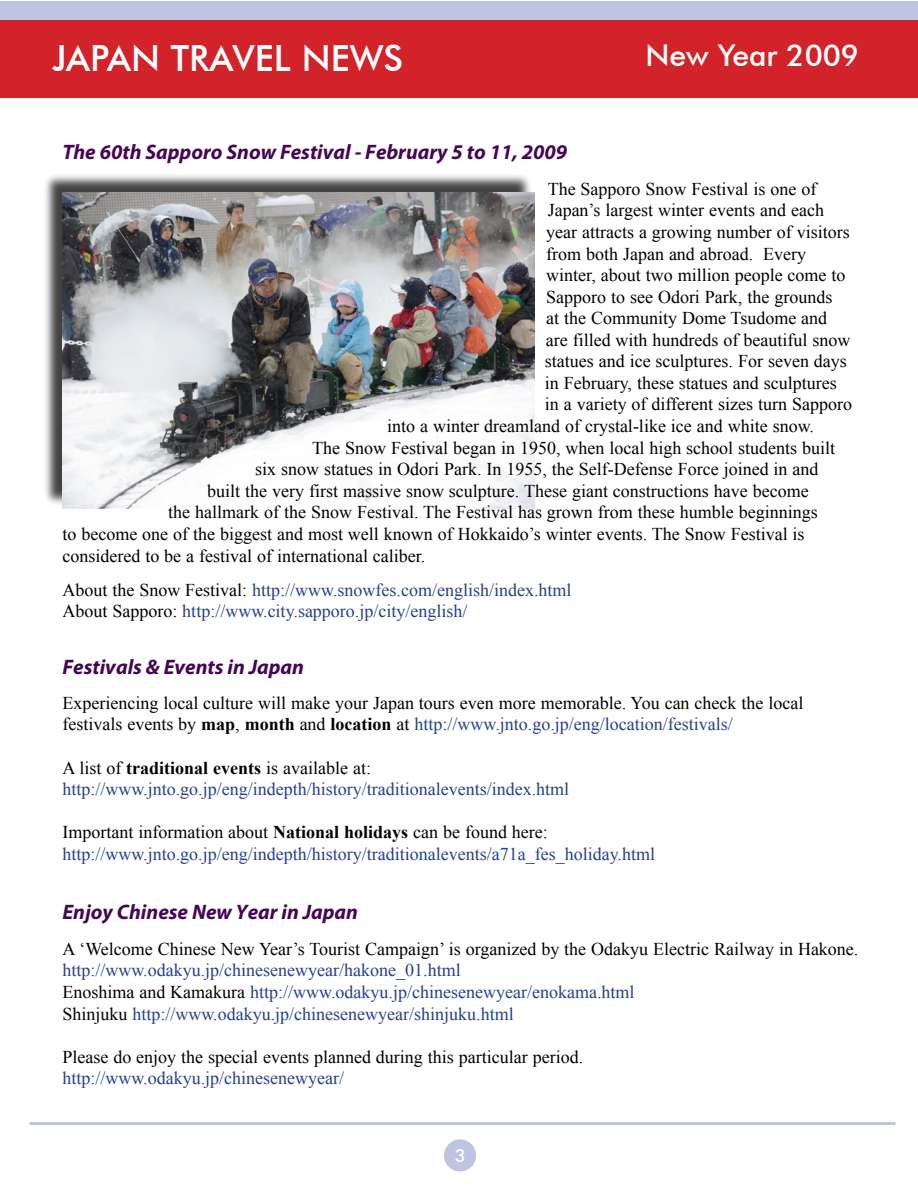
<style>
.page{position:relative;width:918px;height:1188px;background:#fff}
.page>*{position:absolute;margin:0;border:0;box-sizing:border-box;transform-origin:0 0}
.t1{font:500 36px "Futura BT";color:#fff}
.t2{font:500 30px "Futura BT";color:#fff}
.t3{font:italic 700 21px "Myriad Pro";color:#460654}
.t4{font:18px/21.6px "Times New Roman";color:#000}
.t5{font:18px/21.6px "Times New Roman";color:#24408f}
.t6{font:500 18px "Futura BT";color:#fff}
.s1{color:#000}
.s2{font-weight:700}
.s3{color:#24408f}
.s4{font-weight:700;color:#000}
</style>
<div class="page">
<div style="left:0;top:1px;width:918px;height:65px;background:#bfc4e3"></div>
<div style="left:0;top:20px;width:918px;height:77px;background:#d2232a"></div>
<hr style="left:30px;top:1122px;width:866px;height:3px;background:#bfc4e3">
<div style="left:444px;top:1139px;width:32px;height:33px;background:#bfc4e3;border-radius:50%"></div>
<div style="left:43px;top:173px;width:490px;height:335px;background:#000;opacity:.75"></div>
<img style="left:62px;top:192px;width:472px;height:316px">
<h1 class="t1" style="left:52px;top:36px;width:353px">JAPAN TRAVEL NEWS</h1>
<h2 class="t2" style="left:646px;top:37px;width:215px">New Year 2009</h2>
<p class="t3" style="left:62px;top:139px;width:506px">The 60th Sapporo Snow Festival - February 5 to 11, 2009</p>
<p class="t4" style="left:548px;top:178px;width:270px">The Sapporo Snow Festival is one of</p>
<p class="t4" style="left:548px;top:199px;width:278px">Japan’s largest winter events and each</p>
<p class="t4" style="left:546px;top:221px;width:305px">year attracts a growing number of visitors</p>
<p class="t4" style="left:546px;top:242px;width:262px">from both Japan and abroad. Every</p>
<p class="t4" style="left:546px;top:264px;width:301px">winter, about two million people come to</p>
<p class="t4" style="left:546px;top:286px;width:288px">Sapporo to see Odori Park, the grounds</p>
<p class="t4" style="left:546px;top:307px;width:283px">at the Community Dome Tsudome and</p>
<p class="t4" style="left:546px;top:329px;width:306px">are filled with hundreds of beautiful snow</p>
<p class="t4" style="left:545px;top:350px;width:304px">statues and ice sculptures. For seven days</p>
<p class="t4" style="left:545px;top:372px;width:294px">in February, these statues and sculptures</p>
<p class="t4" style="left:545px;top:393px;width:309px">in a variety of different sizes turn Sapporo</p>
<p class="t4" style="left:387px;top:415px;width:428px">into a winter dreamland of crystal-like ice and white snow.</p>
<p class="t4" style="left:312px;top:436px;width:524px">The Snow Festival began in 1950, when local high school students built</p>
<p class="t4" style="left:255px;top:458px;width:565px">six snow statues in Odori Park. In 1955, the Self-Defense Force joined in and</p>
<p class="t4" style="left:207px;top:480px;width:603px">built the very first massive snow sculpture. These giant constructions have become</p>
<p class="t4" style="left:168px;top:501px;width:651px">the hallmark of the Snow Festival. The Festival has grown from these humble beginnings</p>
<p class="t4" style="left:62px;top:523px;width:744px">to become one of the biggest and most well known of Hokkaido’s winter events. The Snow Festival is</p>
<p class="t4" style="left:62px;top:544px;width:365px">considered to be a festival of international caliber.</p>
<p class="t5" style="left:62px;top:578px;width:511px"><span class="s1">About the Snow Festival:</span> http://www.snowfes.com/english/index.html<br><span class="s1">About Sapporo:</span> http://www.city.sapporo.jp/city/english/</p>
<p class="t3" style="left:62px;top:654px;width:243px">Festivals &amp; Events in Japan</p>
<p class="t4" style="left:62px;top:692px;width:743px">Experiencing local culture will make your Japan tours even more memorable. You can check the local festivals events by <span class="s2">map</span>, <span class="s2">month</span> and <span class="s2">location</span> at <span class="s3">http://www.jnto.go.jp/eng/location/festivals/</span></p>
<p class="t5" style="left:62px;top:757px;width:508px"><span class="s1">A list of</span> <span class="s4">traditional events</span> <span class="s1">is available at: </span>http://www.jnto.go.jp/eng/indepth/history/traditionalevents/index.html</p>
<p class="t5" style="left:62px;top:821px;width:594px"><span class="s1">Important information about</span> <span class="s4">National holidays</span> <span class="s1">can be found here: </span>http://www.jnto.go.jp/eng/indepth/history/traditionalevents/a71a_fes_holiday.html</p>
<p class="t3" style="left:62px;top:898px;width:297px">Enjoy Chinese New Year in Japan</p>
<p class="t4" style="left:62px;top:938px;width:798px">A ‘Welcome Chinese New Year’s Tourist Campaign’ is organized by the Odakyu Electric Railway in Hakone.</p>
<p class="t5" style="left:62px;top:959px;width:574px">http://www.odakyu.jp/chinesenewyear/hakone_01.html<br><span class="s1">Enoshima and Kamakura</span> http://www.odakyu.jp/chinesenewyear/enokama.html<br><span class="s1">Shinjuku</span> http://www.odakyu.jp/chinesenewyear/shinjuku.html</p>
<p class="t4" style="left:62px;top:1046px;width:522px">Please do enjoy the special events planned during this particular period.</p>
<p class="t5" style="left:62px;top:1067px;width:283px">http://www.odakyu.jp/chinesenewyear/</p>
<p class="t6" style="left:455px;top:1144px;width:12px">3</p>
</div>
